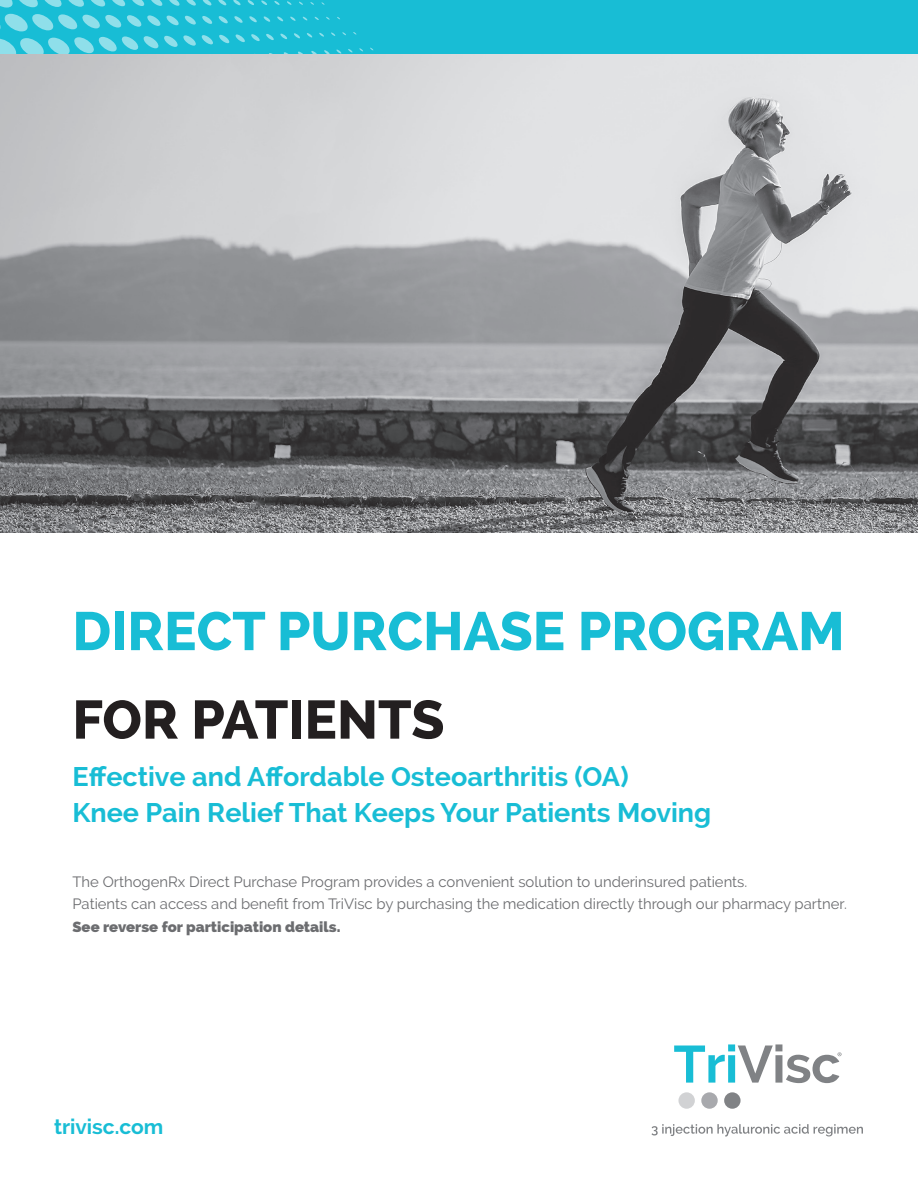
<style>
.page{position:relative;width:918px;height:1188px;background:#fff}
.page>*{position:absolute;margin:0;border:0;box-sizing:border-box;transform-origin:0 0}
.t1{font:800 54px/88.5px "Raleway";color:#18bdd5}
.t2{font:700 27px "Raleway";color:#18bdd5}
.t3{font:700 21px "Raleway";color:#18bdd5}
.t4{font:14.85px "Raleway";color:#6c6d70}
.t5{font:800 14.85px "Raleway";color:#6c6d70}
.s1{color:#231f20}
</style>
<div class="page">
<img style="left:0;top:54px;width:918px;height:478px">
<svg style="left:652px;top:1124px;width:211px;height:13px"></svg>
<svg style="left:674px;top:1044px;width:168px;height:39px"></svg>
<div style="left:724px;top:1092px;width:17px;height:17px;background:#808285;border-radius:50%"></div>
<div style="left:701px;top:1092px;width:17px;height:17px;background:#a8a9ad;border-radius:50%"></div>
<div style="left:678px;top:1092px;width:17px;height:17px;background:#d1d2d4;border-radius:50%"></div>
<div style="left:0;top:0;width:918px;height:54px;background:#18bdd5"></div>
<svg style="left:0;top:0;width:374px;height:54px"></svg>
<p class="t1" style="left:72px;top:587px;width:774px">DIRECT PURCHASE PROGRAM<br><span class="s1">FOR PATIENTS</span></p>
<p class="t2" style="left:72px;top:761px;width:558px">Effective and Affordable Osteoarthritis (OA)</p>
<p class="t2" style="left:72px;top:797px;width:640px">Knee Pain Relief That Keeps Your Patients Moving</p>
<p class="t4" style="left:72px;top:873px;width:676px">The OrthogenRx Direct Purchase Program provides a convenient solution to underinsured patients.</p>
<p class="t4" style="left:72px;top:895px;width:776px">Patients can access and benefit from TriVisc by purchasing the medication directly through our pharmacy partner.</p>
<p class="t5" style="left:72px;top:918px;width:270px">See reverse for participation details.</p>
<p class="t3" style="left:54px;top:1115px;width:111px">trivisc.com</p>
</div>
